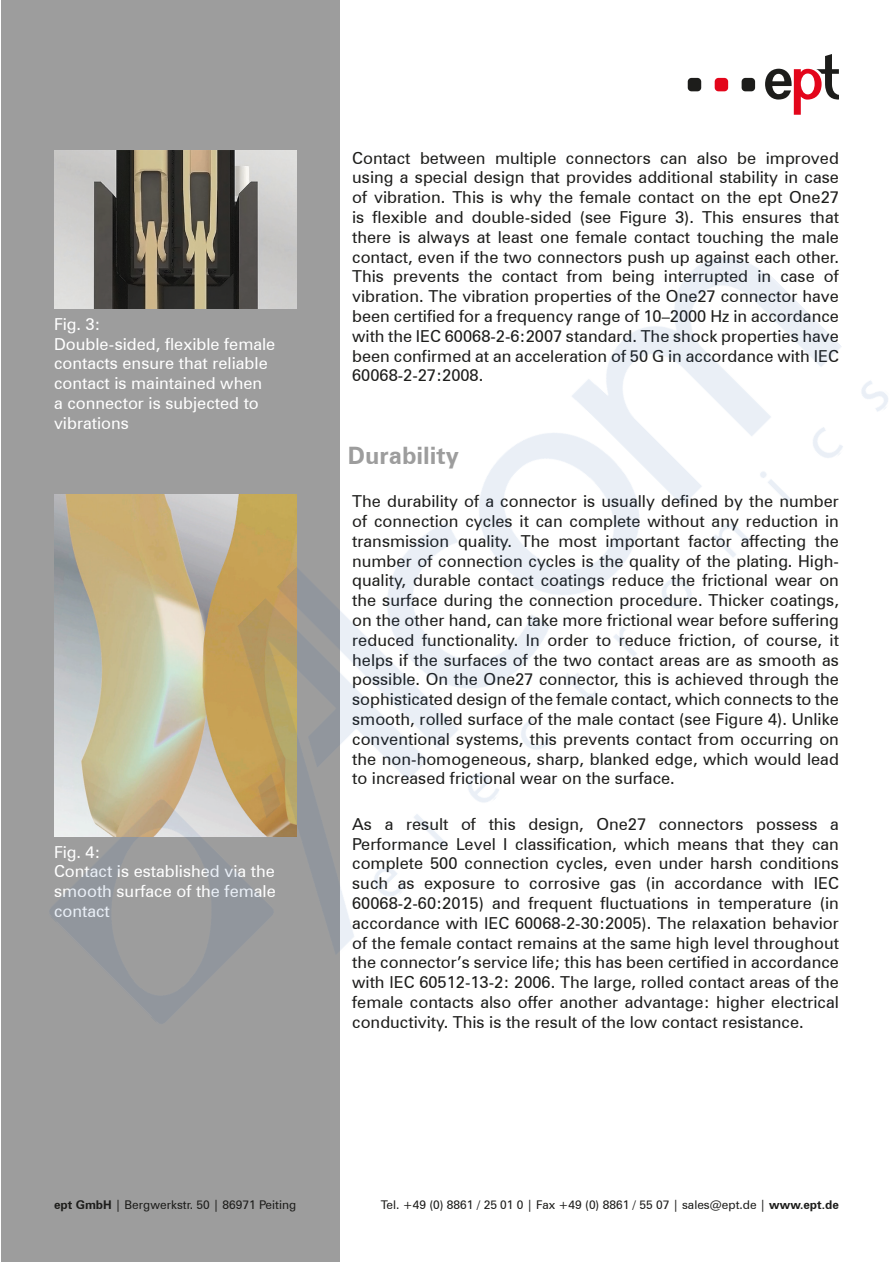
<style>
.page{position:relative;width:893px;height:1263px;background:#fff}
.page>*{position:absolute;margin:0;border:0;box-sizing:border-box;transform-origin:0 0}
.t1{font:700 24px "Zurich BT";color:#9d9d9d}
.t2{font:16.5px/19.8px "Zurich BT";color:#1d1d1b;text-align:justify}
.t3{font:16.5px/19.8px "Zurich BT";color:#fff}
.t4{font:12px "Zurich BT";color:#1d1d1b}
.s1{font-weight:700}
</style>
<div class="page">
<div style="left:688px;top:78px;width:13px;height:13px;background:#1d1d1b;border-radius:4px"></div>
<div style="left:715px;top:78px;width:13px;height:13px;background:#e3061b;border-radius:4px"></div>
<div style="left:742px;top:78px;width:13px;height:13px;background:#1d1d1b;border-radius:4px"></div>
<svg style="left:765px;top:54px;width:74px;height:61px"></svg>
<div style="left:1px;top:1px;width:338px;height:1261px;background:#9d9d9d"></div>
<img style="left:54px;top:151px;width:243px;height:34px">
<img style="left:50px;top:185px;width:838px;height:893px">
<p class="t3" style="left:54px;top:314px;width:223px">Fig. 3:<br>Double-sided, flexible female contacts ensure that reliable contact is maintained when<br>a connector is subjected to vibrations</p>
<p class="t3" style="left:54px;top:842px;width:223px">Fig. 4:<br>Contact is established via the smooth surface of the female contact</p>
<p class="t2" style="left:352px;top:148px;width:488px">Contact between multiple connectors can also be improved using a special design that provides additional stability in case of vibration. This is why the female contact on the ept One27 is flexible and double-sided (see Figure 3). This ensures that there is always at least one female contact touching the male contact, even if the two connectors push up against each other.<br>This prevents the contact from being interrupted in case of vibration. The vibration properties of the One27 connector have been certified for a frequency range of 10–2000 Hz in accordance with the IEC 60068-2-6:2007 standard. The shock properties have been confirmed at an acceleration of 50 G in accordance with IEC 60068-2-27:2008.</p>
<h1 class="t1" style="left:348px;top:441px;width:113px">Durability</h1>
<p class="t2" style="left:352px;top:491px;width:488px">The durability of a connector is usually defined by the number of connection cycles it can complete without any reduction in transmission quality. The most important factor affecting the number of connection cycles is the quality of the plating. High&shy;quality, durable contact coatings reduce the frictional wear on the surface during the connection procedure. Thicker coatings, on the other hand, can take more frictional wear before suffering reduced functionality. In order to reduce friction, of course, it helps if the surfaces of the two contact areas are as smooth as possible. On the One27 connector, this is achieved through the sophisticated design of the female contact, which connects to the smooth, rolled surface of the male contact (see Figure 4). Unlike conventional systems, this prevents contact from occurring on the non-homogeneous, sharp, blanked edge, which would lead to increased frictional wear on the surface.</p>
<p class="t2" style="left:352px;top:814px;width:488px">As a result of this design, One27 connectors possess a Performance Level I classification, which means that they can complete 500 connection cycles, even under harsh conditions such as exposure to corrosive gas (in accordance with IEC 60068-2-60:2015) and frequent fluctuations in temperature (in accordance with IEC 60068-2-30:2005). The relaxation behavior of the female contact remains at the same high level throughout the connector’s service life; this has been certified in accordance with IEC 60512-13-2: 2006. The large, rolled contact areas of the female contacts also offer another advantage: higher electrical conductivity. This is the result of the low contact resistance.</p>
<p class="t4" style="left:54px;top:1197px;width:244px"><span class="s1">ept GmbH</span> | Bergwerkstr. 50 | 86971 Peiting</p>
<p class="t4" style="left:381px;top:1197px;width:460px">Tel. +49 (0) 8861 / 25 01 0 | Fax +49 (0) 8861 / 55 07 | sales@ept.de | <span class="s1">www.ept.de</span></p>
</div>
